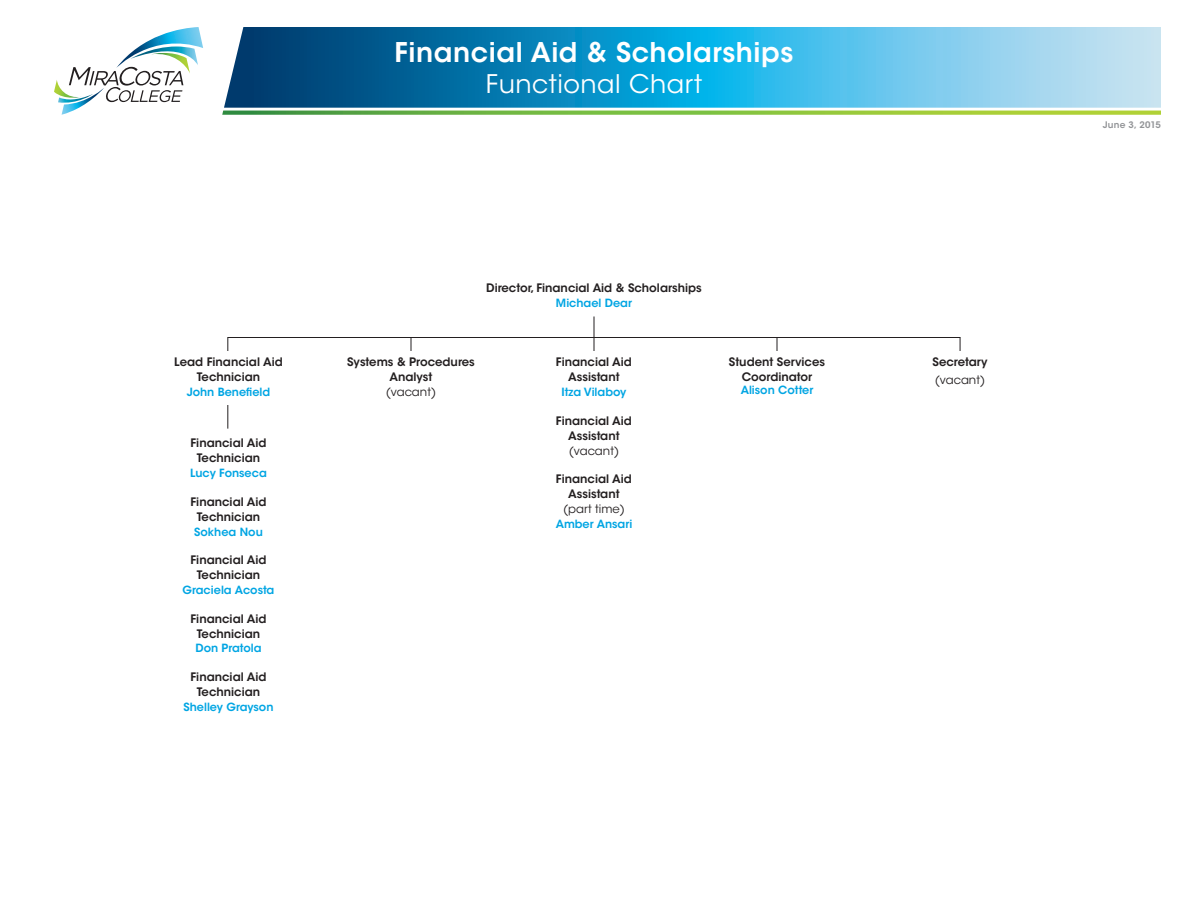
<style>
.page{position:relative;width:1188px;height:918px;background:#fff}
.page>*{position:absolute;margin:0;border:0;box-sizing:border-box;transform-origin:0 0}
.Headline_1{font:600 27px "ITC Avant Garde Std";letter-spacing:.02em;color:#fff}
.Headline_2{font:25.5px "ITC Avant Garde Std";letter-spacing:.02em;color:#fff}
.Subhead_2{font:600 11.7px/15px "ITC Avant Garde Std";color:#231f20;text-align:center}
.Subhead_2-2{font:11.7px "ITC Avant Garde Std";color:#231f20}
.Name_Large{font:600 11.25px "ITC Avant Garde Std";color:#00a5e3}
.Subhead_2-3{font:600 11.25px "ITC Avant Garde Std";color:#00a5e3}
.Body{font:600 9px "ITC Avant Garde Std";letter-spacing:.025em;color:#939598}
.s1{font-weight:400}
</style>
<div class="page">
<svg style="left:224px;top:27px;width:937px;height:81px;background:#3d9fca"></svg>
<svg style="left:222px;top:111px;width:939px;height:4px;background:#87c049"></svg>
<hr style="left:227px;top:337px;width:733px;height:1px;background:#231f20">
<svg style="left:227px;top:338px;width:1px;height:13px"></svg>
<svg style="left:411px;top:338px;width:1px;height:13px"></svg>
<svg style="left:777px;top:338px;width:1px;height:13px"></svg>
<svg style="left:960px;top:337px;width:1px;height:14px"></svg>
<svg style="left:594px;top:316px;width:1px;height:35px"></svg>
<svg style="left:227px;top:405px;width:1px;height:24px"></svg>
<svg style="left:54px;top:27px;width:149px;height:88px"></svg>
<p class="Headline_1" style="left:395px;top:35px;width:400px">Financial Aid &amp; Scholarships</p>
<p class="Headline_2" style="left:486px;top:68px;width:218px">Functional Chart</p>
<p class="Subhead_2" style="left:174px;top:355px;width:110px">Lead Financial Aid<br>Technician</p>
<p class="Name_Large" style="left:187px;top:385px;width:85px">John Benefield</p>
<p class="Subhead_2" style="left:191px;top:436px;width:78px">Financial Aid<br>Technician</p>
<p class="Name_Large" style="left:190px;top:466px;width:78px">Lucy Fonseca</p>
<p class="Subhead_2" style="left:191px;top:494px;width:78px">Financial Aid<br>Technician</p>
<p class="Name_Large" style="left:194px;top:524px;width:70px">Sokhea Nou</p>
<p class="Subhead_2" style="left:191px;top:552px;width:78px">Financial Aid<br>Technician</p>
<p class="Name_Large" style="left:183px;top:583px;width:93px">Graciela Acosta</p>
<p class="Subhead_2" style="left:191px;top:611px;width:78px">Financial Aid<br>Technician</p>
<p class="Name_Large" style="left:195px;top:641px;width:68px">Don Pratola</p>
<p class="Subhead_2" style="left:191px;top:669px;width:78px">Financial Aid<br>Technician</p>
<p class="Name_Large" style="left:184px;top:700px;width:92px">Shelley Grayson</p>
<p class="Subhead_2" style="left:486px;top:280px;width:217px">Director, Financial Aid &amp; Scholarships</p>
<p class="Name_Large" style="left:556px;top:296px;width:78px">Michael Dear</p>
<p class="Subhead_2" style="left:347px;top:355px;width:129px">Systems &amp; Procedures<br>Analyst<br><span class="s1">(vacant)</span></p>
<p class="Subhead_2" style="left:556px;top:355px;width:78px">Financial Aid<br>Assistant</p>
<p class="Name_Large" style="left:562px;top:385px;width:66px">Itza Vilaboy</p>
<p class="Subhead_2" style="left:556px;top:413px;width:78px">Financial Aid<br>Assistant <span class="s1">(vacant)</span></p>
<p class="Subhead_2" style="left:556px;top:471px;width:78px">Financial Aid<br>Assistant <span class="s1">(part time)</span></p>
<p class="Name_Large" style="left:556px;top:517px;width:78px">Amber Ansari</p>
<p class="Subhead_2" style="left:729px;top:355px;width:98px">Student Services<br>Coordinator</p>
<p class="Subhead_2-3" style="left:741px;top:383px;width:74px">Alison Cotter</p>
<p class="Subhead_2" style="left:933px;top:355px;width:56px">Secretary</p>
<p class="Subhead_2-2" style="left:935px;top:372px;width:52px">(vacant)</p>
<p class="Body" style="left:1103px;top:119px;width:60px">June 3, 2015</p>
</div>
